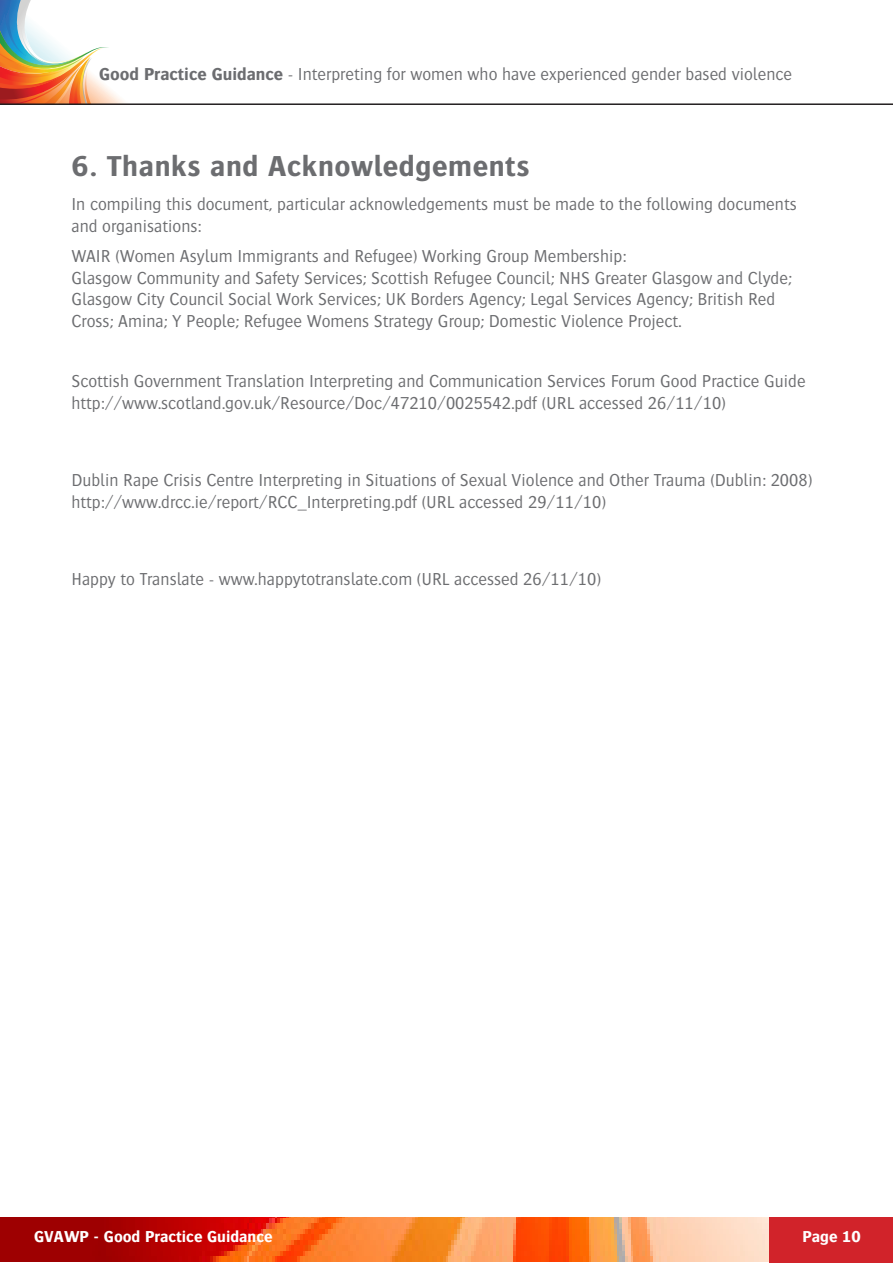
<style>
.page{position:relative;width:893px;height:1263px;background:#fff}
.page>*{position:absolute;margin:0;border:0;box-sizing:border-box;transform-origin:0 0}
.Big_Heading{font:700 30px "Bosis";letter-spacing:.02em;color:#6c6d70}
.Bullets{font:300 18px/21.6px "Bosis";color:#6c6d70}
.t1{font:700 16.5px "Bosis";color:#fff}
.s1{font-weight:700}
</style>
<div class="page">
<svg style="left:0;top:0;width:125px;height:103px"></svg>
<hr style="left:0;top:103px;width:893px;height:2px;background:#231f20">
<img style="left:0;top:1217px;width:770px;height:45px">
<div style="left:770px;top:1217px;width:123px;height:46px;background:#d1232a"></div>
<p class="Bullets" style="left:99px;top:63px;width:694px"><span class="s1">Good Practice Guidance</span> - Interpreting for women who have experienced gender based violence</p>
<p class="Big_Heading" style="left:71px;top:149px;width:460px">6. Thanks and Acknowledgements</p>
<p class="Bullets" style="left:71px;top:193px;width:727px">In compiling this document, particular acknowledgements must be made to the following documents and organisations:</p>
<p class="Bullets" style="left:71px;top:245px;width:722px">WAIR (Women Asylum Immigrants and Refugee) Working Group Membership:<br>Glasgow Community and Safety Services; Scottish Refugee Council; NHS Greater Glasgow and Clyde; Glasgow City Council Social Work Services; UK Borders Agency; Legal Services Agency; British Red Cross; Amina; Y People; Refugee Womens Strategy Group; Domestic Violence Project.</p>
<p class="Bullets" style="left:71px;top:370px;width:736px">Scottish Government Translation Interpreting and Communication Services Forum Good Practice Guide</p>
<p class="Bullets" style="left:71px;top:392px;width:656px">http://www.scotland.gov.uk/Resource/Doc/47210/0025542.pdf (URL accessed 26/11/10)</p>
<p class="Bullets" style="left:71px;top:469px;width:742px">Dublin Rape Crisis Centre Interpreting in Situations of Sexual Violence and Other Trauma (Dublin: 2008)</p>
<p class="Bullets" style="left:71px;top:490px;width:536px">http://www.drcc.ie/report/RCC_Interpreting.pdf (URL accessed 29/11/10)</p>
<p class="Bullets" style="left:71px;top:568px;width:531px">Happy to Translate - www.happytotranslate.com (URL accessed 26/11/10)</p>
<p class="t1" style="left:34px;top:1228px;width:240px">GVAWP - Good Practice Guidance</p>
<p class="t1" style="left:802px;top:1228px;width:60px">Page 10</p>
</div>
